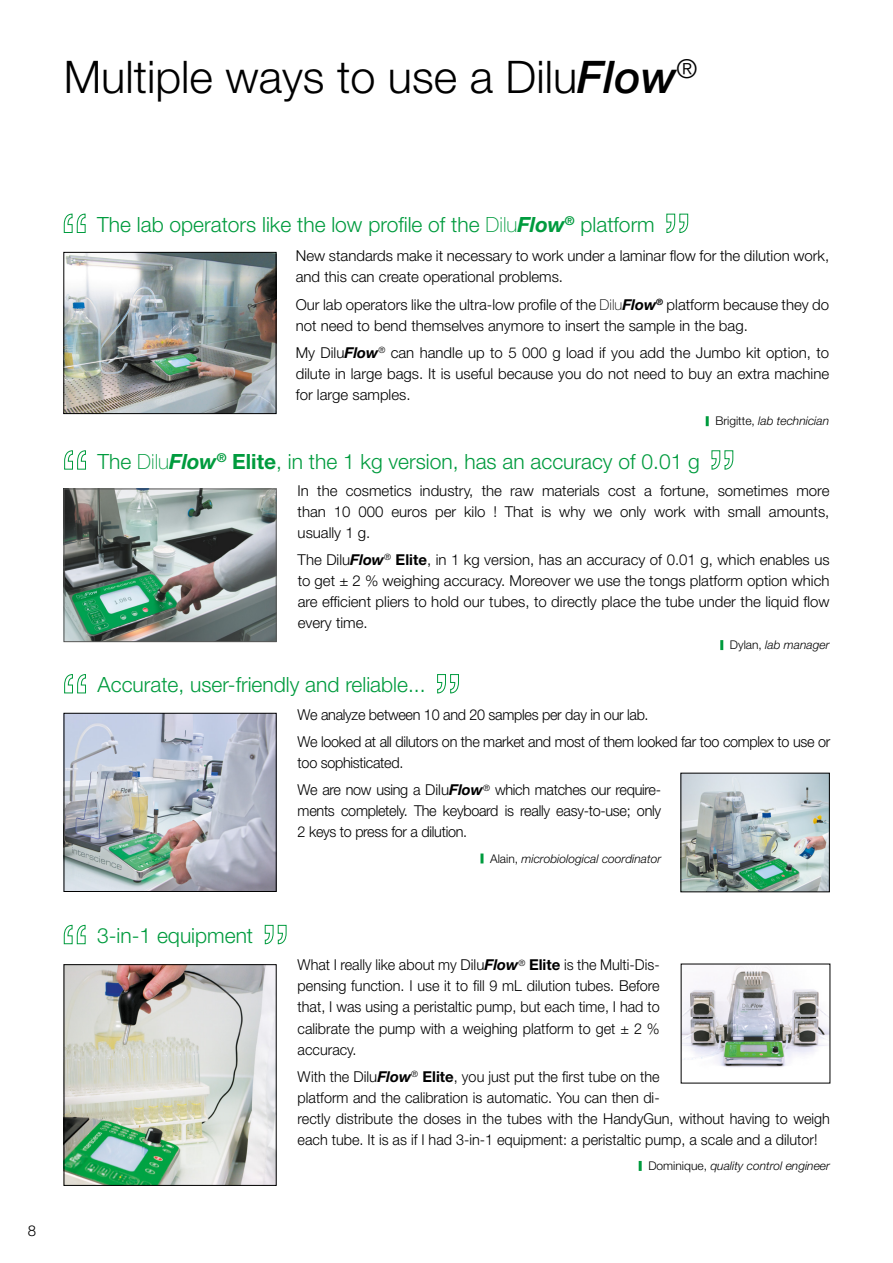
<style>
.page{position:relative;width:893px;height:1263px;background:#fff}
.page>*{position:absolute;margin:0;border:0;box-sizing:border-box;transform-origin:0 0}
.t1{font:300 45px "Helvetica Neue LT Std";color:#000}
.t2{font:300 21px "Helvetica Neue LT Std";color:#009b3e}
.t3{font:300 15px/21px "Helvetica Neue LT Std";color:#000;text-align:justify}
.t4{font:300 15px/21px "Helvetica Neue LT Std";color:#000;text-align:justify;scale:.96 1}
.t5{font:300 15px/27.3px "Helvetica Neue LT Std";letter-spacing:-.02em;color:#000;scale:.96 1}
.t6{font:italic 300 12px "Helvetica Neue LT Std";color:#000}
.s1{font-weight:500;font-style:italic}
.s2{font-weight:100}
.s3{font-weight:700;font-style:italic}
.s4{font-style:normal}
.s5{font-weight:700}
</style>
<div class="page">
<svg style="left:64px;top:450px;width:22px;height:20px"></svg>
<svg style="left:711px;top:450px;width:23px;height:20px"></svg>
<svg style="left:720px;top:640px;width:3px;height:10px"></svg>
<img style="left:66px;top:491px;width:208px;height:149px">
<div style="left:64px;top:489px;width:212px;height:153px;border:1px solid #575756"></div>
<svg style="left:64px;top:213px;width:22px;height:20px"></svg>
<svg style="left:666px;top:213px;width:22px;height:20px"></svg>
<svg style="left:706px;top:416px;width:3px;height:10px"></svg>
<img style="left:66px;top:254px;width:208px;height:158px">
<div style="left:64px;top:252px;width:212px;height:162px;border:1px solid #000"></div>
<svg style="left:64px;top:674px;width:22px;height:20px"></svg>
<svg style="left:437px;top:674px;width:22px;height:20px"></svg>
<svg style="left:480px;top:853px;width:3px;height:10px"></svg>
<img style="left:683px;top:775px;width:144px;height:115px">
<img style="left:66px;top:715px;width:208px;height:175px">
<div style="left:64px;top:713px;width:212px;height:179px;border:1px solid #000"></div>
<svg style="left:64px;top:924px;width:22px;height:20px"></svg>
<svg style="left:264px;top:924px;width:23px;height:20px"></svg>
<svg style="left:639px;top:1161px;width:3px;height:10px"></svg>
<img style="left:66px;top:966px;width:208px;height:217px">
<div style="left:64px;top:964px;width:212px;height:221px;border:1px solid #000"></div>
<img style="left:683px;top:966px;width:145px;height:101px">
<h1 class="t1" style="left:64px;top:49px;width:635px">Multiple ways to use a Dilu<span class="s1">Flow</span><sup>®</sup></h1>
<p class="t3" style="left:28px;top:1220px;width:10px">8</p>
<h2 class="t2" style="left:97px;top:212px;width:559px">The lab operators like the low profile of the <span class="s2">Dilu</span><span class="s3">Flow</span><sup>®</sup> platform</h2>
<p class="t3" style="left:296px;top:245px;width:535px">New standards make it necessary to work under a laminar flow for the dilution work, and this can create operational problems.</p>
<p class="t3" style="left:296px;top:294px;width:535px">Our lab operators like the ultra-low profile of the <span class="s2">Dilu</span><span class="s3">Flow</span><sup>®</sup> platform because they do not need to bend themselves anymore to insert the sample in the bag.</p>
<p class="t3" style="left:296px;top:342px;width:535px">My Dilu<span class="s3">Flow</span><sup>®</sup> can handle up to 5 000 g load if you add the Jumbo kit option, to dilute in large bags. It is useful because you do not need to buy an extra machine for large samples.</p>
<p class="t6" style="left:715px;top:414px;width:115px"><span class="s4">Brigitte,</span> lab technician</p>
<h2 class="t2" style="left:98px;top:448px;width:604px">The <span class="s2">Dilu</span><span class="s3">Flow</span><sup>®</sup> <span class="s5">Elite</span>, in the 1 kg version, has an accuracy of 0.01 g</h2>
<p class="t3" style="left:298px;top:480px;width:533px">In the cosmetics industry, the raw materials cost a fortune, sometimes more than 10 000 euros per kilo ! That is why we only work with small amounts, usually 1 g.</p>
<p class="t3" style="left:298px;top:549px;width:533px">The Dilu<span class="s3">Flow</span><sup>®</sup> <span class="s5">Elite</span>, in 1 kg version, has an accuracy of 0.01 g, which enables us to get ± 2 % weighing accuracy. Moreover we use the tongs platform option which are efficient pliers to hold our tubes, to directly place the tube under the liquid flow every time.</p>
<p class="t6" style="left:730px;top:638px;width:101px"><span class="s4">Dylan,</span> lab manager</p>
<h2 class="t2" style="left:98px;top:672px;width:329px">Accurate, user-friendly and reliable...</h2>
<p class="t5" style="left:298px;top:700px;width:556px">We analyze between 10 and 20 samples per day in our lab.<br>We looked at all dilutors on the market and most of them looked far too complex to use or</p>
<p class="t5" style="left:298px;top:749px;width:380px">too sophisticated.<br>We are now using a Dilu<span class="s3">Flow</span><sup>®</sup> which matches our require-</p>
<p class="t5" style="left:298px;top:800px;width:380px;line-height:21px">ments completely. The keyboard is really easy-to-use; only<br>2 keys to press for a dilution.</p>
<p class="t6" style="left:490px;top:851px;width:172px"><span class="s4">Alain,</span> microbiological coordinator</p>
<h2 class="t2" style="left:97px;top:923px;width:157px">3-in-1 equipment</h2>
<p class="t4" style="left:298px;top:954px;width:379px">What I really like about my Dilu<span class="s3">Flow</span><sup>®</sup> <span class="s5">Elite</span> is the Multi-Dis&shy;pensing function. I use it to fill 9 mL dilution tubes. Before that, I was using a peristaltic pump, but each time, I had to calibrate the pump with a weighing platform to get ± 2 % accuracy.</p>
<p class="t4" style="left:298px;top:1066px;width:556px;text-align:left">With the Dilu<span class="s3">Flow</span><sup>®</sup> <span class="s5">Elite</span>, you just put the first tube on the<br>platform and the calibration is automatic. You can then di-<br>rectly distribute the doses in the tubes with the HandyGun, without having to weigh each tube. It is as if I had 3-in-1 equipment: a peristaltic pump, a scale and a dilutor!</p>
<p class="t6" style="left:648px;top:1158px;width:183px"><span class="s4">Dominique,</span> quality control engineer</p>
</div>
